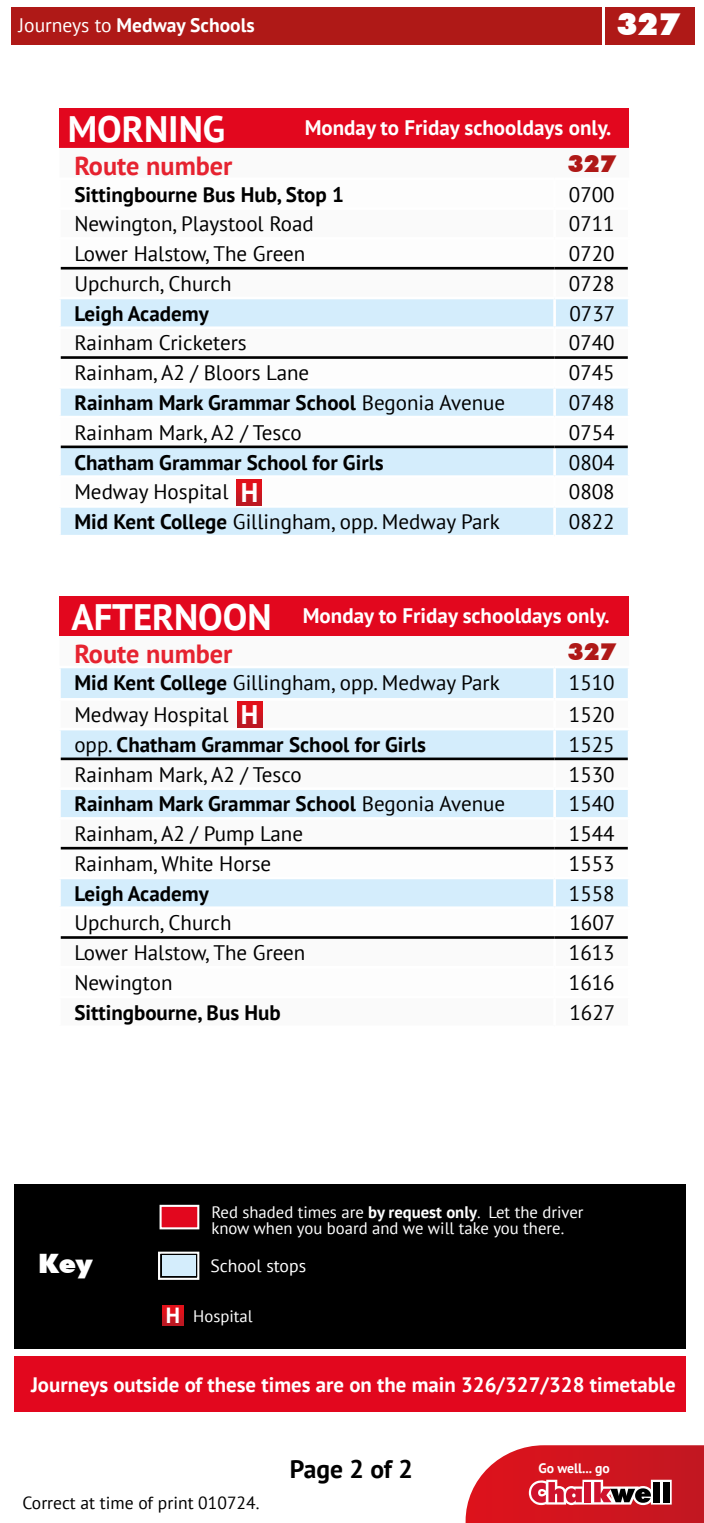
<style>
.page{position:relative;width:704px;height:1523px;background:#fff}
.page>*{position:absolute;margin:0;border:0;box-sizing:border-box;transform-origin:0 0}
.t1{font:700 36.75px "PT Sans";color:#fff}
.t2{font:900 30.75px "Futura BT";color:#fff}
.t3{font:700 26.88px "PT Sans";color:#fff}
.t4{font:900 26.69px "Futura BT";color:#fff}
.t5{font:700 26.25px "PT Sans";color:#e62330}
.t6{font:700 25.5px "PT Sans";letter-spacing:-.005em;color:#000}
.t7{font:900 23.62px "Futura BT";color:#af1917}
.t8{font:21px "PT Sans";color:#000}
.t9{font:700 21px "PT Sans";color:#000}
.t10{font:700 21px "PT Sans";color:#fff}
.t11{font:700 20.81px "PT Sans";color:#fff}
.t12{font:700 19.56px "PT Sans";color:#fff}
.t13{font:17.69px "PT Sans";color:#fff}
.t14{font:17.5px "PT Sans";color:#000}
.t15{font:16.69px/16.7px "PT Sans";color:#fff}
.t16{font:700 13.69px "PT Sans";color:#fff}
.s1{font-weight:400}
.s2{font-weight:700}
.s3{font-size:36.75px}
.s4{font-weight:700;font-size:21.88px}
</style>
<div class="page">
<svg style="left:465px;top:1445px;width:238px;height:77px;background:#d1363f"></svg>
<div style="left:652px;top:1482px;width:7px;height:20px;background:#000"></div>
<div style="left:662px;top:1482px;width:6px;height:20px;background:#000"></div>
<div style="left:11px;top:7px;width:590px;height:37px;background:#af1917"></div>
<div style="left:605px;top:7px;width:89px;height:37px;background:#af1917"></div>
<div style="left:15px;top:1184px;width:670px;height:164px;background:#000"></div>
<div style="left:159px;top:1204px;width:40px;height:25px;background:#e2071e;border:2px solid #fff"></div>
<div style="left:15px;top:1356px;width:670px;height:55px;background:#e2071e"></div>
<div style="left:162px;top:1305px;width:21px;height:20px;background:linear-gradient(to bottom,#ec0f17,#be1822)"></div>
<div style="left:158px;top:1251px;width:41px;height:28px;border:2px solid #fff"></div>
<div style="left:162px;top:1255px;width:33px;height:21px;background:#d4edfc"></div>
<div style="left:59px;top:108px;width:569px;height:40px;background:#e2071e"></div>
<svg style="left:61px;top:266px;width:566px;height:4px"></svg>
<svg style="left:61px;top:299px;width:566px;height:236px"></svg>
<hr style="left:553px;top:240px;width:2px;height:27px;background:#fff">
<hr style="left:553px;top:269px;width:2px;height:28px;background:#fff">
<hr style="left:553px;top:299px;width:2px;height:27px;background:#fff">
<hr style="left:58px;top:326px;width:496px;height:3px;background:#fff">
<hr style="left:554px;top:326px;width:76px;height:3px;background:#fff">
<hr style="left:553px;top:329px;width:2px;height:27px;background:#fff">
<hr style="left:553px;top:359px;width:2px;height:27px;background:#fff">
<hr style="left:58px;top:386px;width:496px;height:3px;background:#fff">
<hr style="left:554px;top:386px;width:76px;height:3px;background:#fff">
<hr style="left:553px;top:389px;width:2px;height:27px;background:#fff">
<hr style="left:58px;top:416px;width:496px;height:2px;background:#fff">
<hr style="left:554px;top:416px;width:76px;height:2px;background:#fff">
<hr style="left:553px;top:418px;width:2px;height:27px;background:#fff">
<hr style="left:553px;top:448px;width:2px;height:27px;background:#fff">
<hr style="left:58px;top:475px;width:496px;height:3px;background:#fff">
<hr style="left:554px;top:475px;width:76px;height:3px;background:#fff">
<hr style="left:553px;top:478px;width:2px;height:27px;background:#fff">
<hr style="left:58px;top:505px;width:496px;height:3px;background:#fff">
<hr style="left:554px;top:505px;width:76px;height:3px;background:#fff">
<hr style="left:553px;top:508px;width:2px;height:27px;background:#fff">
<hr style="left:61px;top:267px;width:493px;height:2px;background:#000">
<hr style="left:554px;top:267px;width:73px;height:2px;background:#000">
<hr style="left:61px;top:356px;width:493px;height:3px;background:#000">
<hr style="left:554px;top:356px;width:73px;height:3px;background:#000">
<hr style="left:61px;top:445px;width:493px;height:3px;background:#000">
<hr style="left:554px;top:445px;width:73px;height:3px;background:#000">
<svg style="left:236px;top:480px;width:26px;height:25px"></svg>
<div style="left:59px;top:596px;width:569px;height:40px;background:#e2071e"></div>
<svg style="left:61px;top:668px;width:566px;height:179px;fill:#daedfc"></svg>
<svg style="left:61px;top:849px;width:566px;height:57px"></svg>
<hr style="left:553px;top:668px;width:2px;height:30px;background:#fff">
<hr style="left:58px;top:698px;width:496px;height:2px;background:#fff">
<hr style="left:554px;top:698px;width:76px;height:2px;background:#fff">
<hr style="left:553px;top:700px;width:2px;height:28px;background:#fff">
<hr style="left:58px;top:728px;width:496px;height:2px;background:#fff">
<hr style="left:554px;top:728px;width:76px;height:2px;background:#fff">
<hr style="left:553px;top:730px;width:2px;height:27px;background:#fff">
<hr style="left:553px;top:760px;width:2px;height:27px;background:#fff">
<hr style="left:58px;top:787px;width:496px;height:3px;background:#fff">
<hr style="left:554px;top:787px;width:76px;height:3px;background:#fff">
<hr style="left:553px;top:790px;width:2px;height:27px;background:#fff">
<hr style="left:58px;top:817px;width:496px;height:2px;background:#fff">
<hr style="left:554px;top:817px;width:76px;height:2px;background:#fff">
<hr style="left:553px;top:819px;width:2px;height:28px;background:#fff">
<hr style="left:553px;top:849px;width:2px;height:27px;background:#fff">
<hr style="left:58px;top:876px;width:496px;height:3px;background:#fff">
<hr style="left:554px;top:876px;width:76px;height:3px;background:#fff">
<hr style="left:553px;top:879px;width:2px;height:27px;background:#fff">
<hr style="left:61px;top:757px;width:493px;height:3px;background:#000">
<hr style="left:554px;top:757px;width:73px;height:3px;background:#000">
<hr style="left:61px;top:847px;width:493px;height:2px;background:#000">
<hr style="left:554px;top:847px;width:73px;height:2px;background:#000">
<hr style="left:61px;top:936px;width:493px;height:3px;background:#000">
<hr style="left:554px;top:936px;width:73px;height:3px;background:#000">
<svg style="left:237px;top:702px;width:25px;height:25px"></svg>
<p class="t12" style="left:19px;top:12px;width:237px"><span class="s1">Journeys to</span> Medway Schools</p>
<h2 class="t2" style="left:616px;top:6px;width:65px">327</h2>
<h1 class="t1" style="left:68px;top:105px;width:159px">MORNING</h1>
<p class="t10" style="left:304px;top:114px;width:308px">Monday to Friday schooldays only.</p>
<p class="t5" style="left:74px;top:148px;width:159px">Route number</p>
<p class="t7" style="left:567px;top:149px;width:50px">327</p>
<p class="t9" style="left:74px;top:180px;width:271px">Sittingbourne Bus Hub, Stop 1</p>
<p class="t8" style="left:568px;top:181px;width:47px">0700</p>
<p class="t8" style="left:74px;top:210px;width:241px">Newington, Playstool Road</p>
<p class="t8" style="left:568px;top:210px;width:47px">0711</p>
<p class="t8" style="left:74px;top:240px;width:232px">Lower Halstow, The Green</p>
<p class="t8" style="left:568px;top:240px;width:47px">0720</p>
<p class="t8" style="left:74px;top:270px;width:159px">Upchurch, Church</p>
<p class="t8" style="left:568px;top:270px;width:47px">0728</p>
<p class="t9" style="left:74px;top:299px;width:136px">Leigh Academy</p>
<p class="t8" style="left:569px;top:300px;width:47px">0737</p>
<p class="t8" style="left:74px;top:329px;width:174px">Rainham Cricketers</p>
<p class="t8" style="left:568px;top:329px;width:47px">0740</p>
<p class="t8" style="left:74px;top:359px;width:236px">Rainham, A2 / Bloors Lane</p>
<p class="t8" style="left:568px;top:359px;width:47px">0745</p>
<p class="t9" style="left:74px;top:389px;width:432px">Rainham Mark Grammar School <span class="s1">Begonia Avenue</span></p>
<p class="t8" style="left:568px;top:389px;width:47px">0748</p>
<p class="t8" style="left:74px;top:419px;width:229px">Rainham Mark, A2 / Tesco</p>
<p class="t8" style="left:568px;top:419px;width:47px">0754</p>
<p class="t9" style="left:74px;top:448px;width:311px">Chatham Grammar School for Girls</p>
<p class="t8" style="left:568px;top:448px;width:47px">0804</p>
<p class="t8" style="left:74px;top:478px;width:155px">Medway Hospital</p>
<p class="t8" style="left:568px;top:478px;width:47px">0808</p>
<p class="t8" style="left:74px;top:508px;width:426px"><span class="s2">Mid Kent College</span> Gillingham, opp. Medway Park</p>
<p class="t8" style="left:568px;top:508px;width:47px">0822</p>
<p class="t3" style="left:240px;top:475px;width:19px">H</p>
<p class="t10" style="left:71px;top:602px;width:539px"><span class="s3">AFTERNOON</span> Monday to Friday schooldays only.</p>
<p class="t5" style="left:74px;top:636px;width:159px">Route number</p>
<p class="t7" style="left:567px;top:637px;width:50px">327</p>
<p class="t8" style="left:74px;top:669px;width:426px"><span class="s2">Mid Kent College</span> Gillingham, opp. Medway Park</p>
<p class="t8" style="left:568px;top:669px;width:47px">1510</p>
<p class="t8" style="left:74px;top:701px;width:155px">Medway Hospital</p>
<p class="t8" style="left:568px;top:701px;width:47px">1520</p>
<p class="t9" style="left:74px;top:730px;width:353px"><span class="s1">opp.</span> Chatham Grammar School for Girls</p>
<p class="t8" style="left:568px;top:731px;width:47px">1525</p>
<p class="t8" style="left:74px;top:760px;width:229px">Rainham Mark, A2 / Tesco</p>
<p class="t8" style="left:568px;top:760px;width:47px">1530</p>
<p class="t9" style="left:74px;top:790px;width:432px">Rainham Mark Grammar School <span class="s1">Begonia Avenue</span></p>
<p class="t8" style="left:568px;top:790px;width:47px">1540</p>
<p class="t8" style="left:74px;top:820px;width:230px">Rainham, A2 / Pump Lane</p>
<p class="t8" style="left:568px;top:820px;width:47px">1544</p>
<p class="t8" style="left:74px;top:850px;width:198px">Rainham, White Horse</p>
<p class="t8" style="left:568px;top:850px;width:47px">1553</p>
<p class="t9" style="left:74px;top:879px;width:136px">Leigh Academy</p>
<p class="t8" style="left:568px;top:879px;width:47px">1558</p>
<p class="t8" style="left:74px;top:909px;width:159px">Upchurch, Church</p>
<p class="t8" style="left:569px;top:909px;width:47px">1607</p>
<p class="t8" style="left:74px;top:939px;width:232px">Lower Halstow, The Green</p>
<p class="t8" style="left:568px;top:939px;width:47px">1613</p>
<p class="t8" style="left:74px;top:969px;width:100px">Newington</p>
<p class="t8" style="left:568px;top:969px;width:47px">1616</p>
<p class="t9" style="left:74px;top:998px;width:208px">Sittingbourne, Bus Hub</p>
<p class="t8" style="left:569px;top:998px;width:47px">1627</p>
<p class="t3" style="left:241px;top:697px;width:19px">H</p>
<p class="t4" style="left:38px;top:1247px;width:56px">Key</p>
<p class="t15" style="left:211px;top:1203px;width:373px">Red shaded times are <span class="s2">by request only</span>. Let the driver know when you board and we will take you there.</p>
<p class="t13" style="left:210px;top:1255px;width:97px">School stops</p>
<p class="t15" style="left:166px;top:1307px;width:88px"><span class="s4">H</span> Hospital</p>
<p class="t11" style="left:31px;top:1371px;width:645px">Journeys outside of these times are on the main 326/327/328 timetable</p>
<p class="t14" style="left:22px;top:1491px;width:238px">Correct at time of print 010724.</p>
<p class="t6" style="left:290px;top:1451px;width:124px">Page 2 of 2</p>
<p class="t16" style="left:538px;top:1459px;width:73px">Go well... go</p>
</div>
